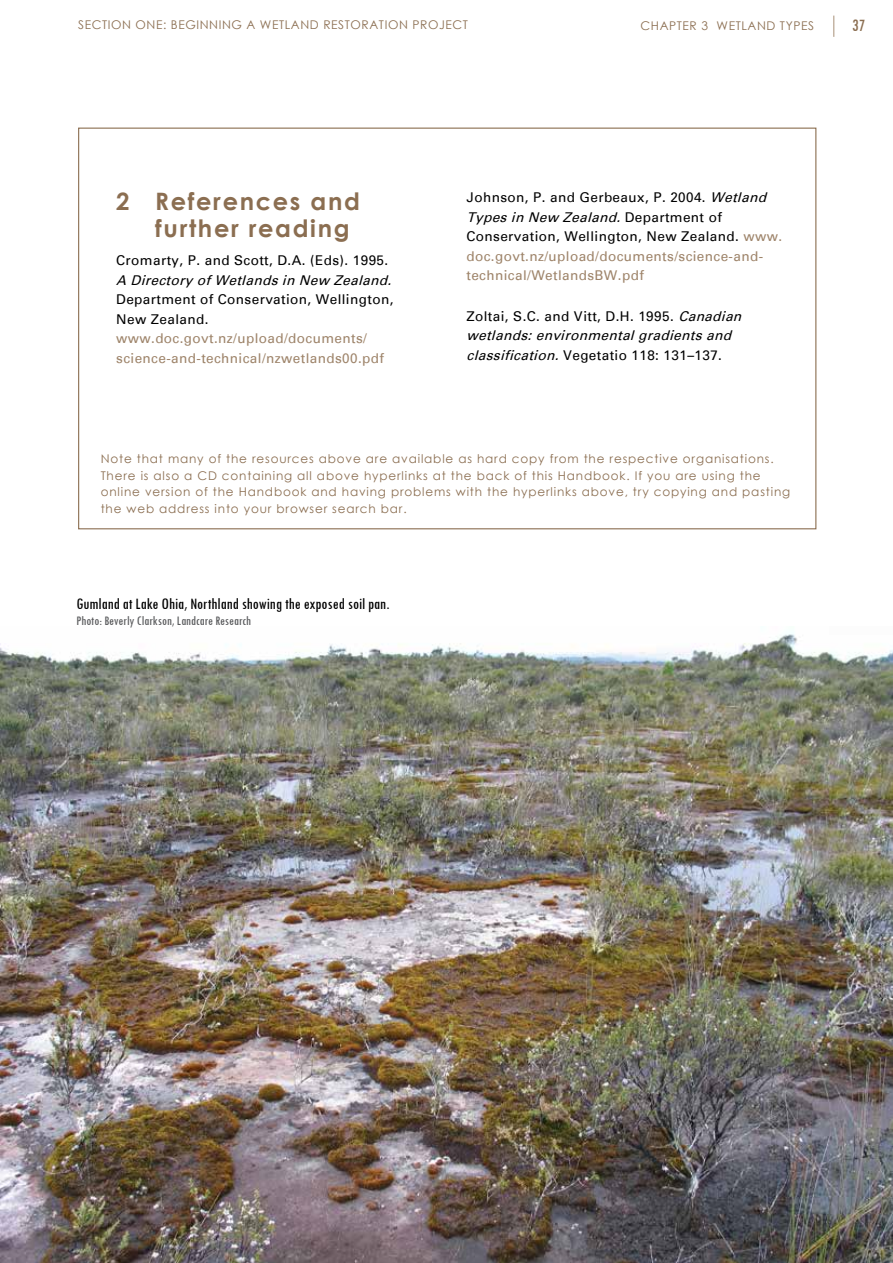
<style>
.page{position:relative;width:893px;height:1263px;background:#fff}
.page>*{position:absolute;margin:0;border:0;box-sizing:border-box;transform-origin:0 0}
.t1{font:700 24px/27px "Century Gothic";letter-spacing:.07em;color:#8b6e51}
.t2{font:condensed 18px "Tw Cen";color:#8b6e51}
.t3{font:condensed 16.5px "Tw Cen";color:#000}
.t4{font:13.5px/19.5px "Univers";letter-spacing:.03em;color:#000}
.t5{font:italic 13.5px/19.5px "Univers";color:#000}
.t6{font:13.5px/19.5px "Univers";letter-spacing:.03em;color:#9e846a}
.t7{font:condensed 13.5px "Tw Cen";color:#58595b}
.t8{font:12px/16.5px "Century Gothic";letter-spacing:.07em;color:#8b6e51}
.t9{font:12px "Century Gothic";letter-spacing:.05em;color:#8b6e51}
.s1{font-style:italic}
.s2{color:#9e846a}
.s3{font-style:normal}
</style>
<div class="page">
<svg style="left:833px;top:16px;width:1px;height:21px"></svg>
<img style="left:0;top:632px;width:893px;height:631px">
<div style="left:78px;top:128px;width:738px;height:401px;background:#fff;border:1px solid #8b6e51"></div>
<p class="t9" style="left:78px;top:16px;width:391px">SECTION ONE: BEGINNING A WETLAND RESTORATION PROJECT</p>
<p class="t9" style="left:641px;top:17px;width:175px">CHAPTER 3 WETLAND TYPES</p>
<h2 class="t2" style="left:852px;top:14px;width:15px">37</h2>
<h1 class="t1" style="left:155px;top:187px;width:206px;text-indent:-39px">2 References and further reading</h1>
<p class="t4" style="left:116px;top:251px;width:273px">Cromarty, P. and Scott, D.A. (Eds). 1995.</p>
<p class="t5" style="left:116px;top:270px;width:281px">A Directory ofWetlandsin New Zealand.</p>
<p class="t4" style="left:116px;top:290px;width:279px">Department of Conservation, Wellington,<br>New Zealand.</p>
<p class="t6" style="left:116px;top:329px;width:269px">www.doc.govt.nz/upload/documents/ science-and-technical/nzwetlands00.pdf</p>
<p class="t4" style="left:466px;top:188px;width:317px">Johnson, P. and Gerbeaux, P. 2004. <span class="s1">Wetland Typesin New Zealand.</span>D e p a r t m e n t o f Conservation, Wellington, New Zealand. <span class="s2">www. doc.govt.nz/upload/documents/science-and&shy;technical/WetlandsBW.pdf</span></p>
<p class="t5" style="left:466px;top:306px;width:281px"><span class="s3">Zoltai, S.C. and Vitt, D.H. 1995.</span> Canadian wetlands:environmentalgradientsand classification.<span class="s3">Vegetatio 118: 131–137.</span></p>
<p class="t8" style="left:101px;top:451px;width:691px">Note that many of the resources above are available as hard copy from the respective organisations.<br>There is also a CD containing all above hyperlinks at the back of this Handbook. If you are using the online version of the Handbook and having problems with the hyperlinks above, try copying and pasting the web address into your browser search bar.</p>
<h3 class="t3" style="left:77px;top:593px;width:314px">Gumland at Lake Ohia, Northland showing the exposed soil pan.</h3>
<p class="t7" style="left:77px;top:613px;width:176px">Photo: Beverly Clarkson, Landcare Research</p>
</div>
